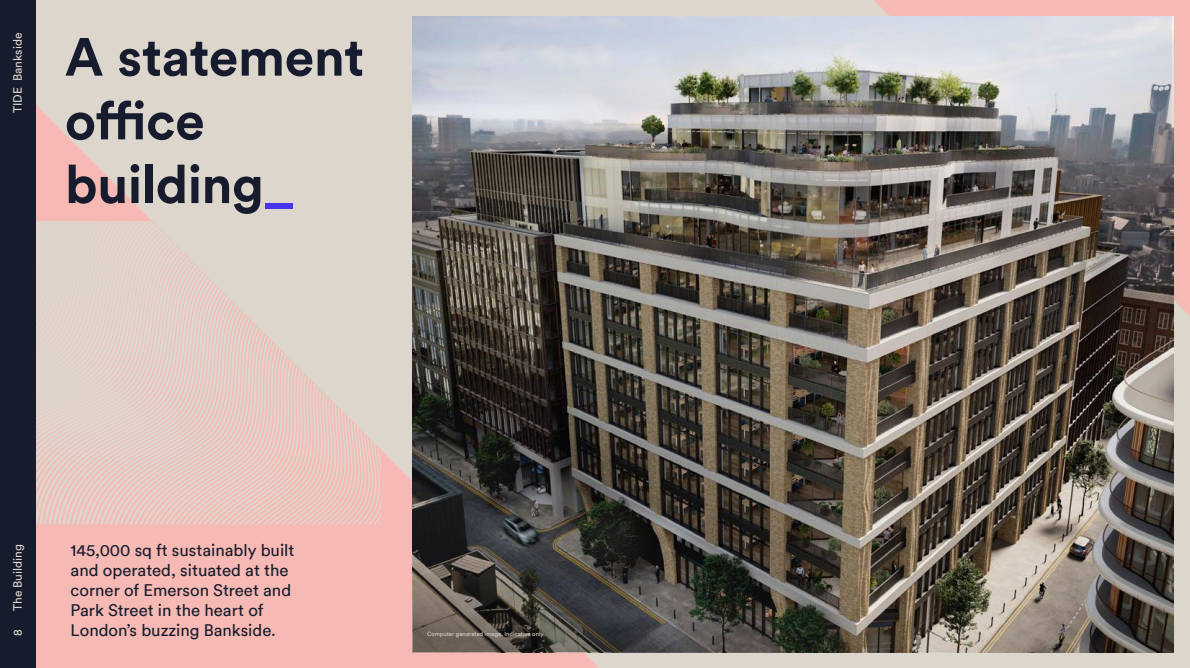
<style>
.page{position:relative;width:1190px;height:668px;background:#fff}
.page>*{position:absolute;margin:0;border:0;box-sizing:border-box;transform-origin:0 0}
.t1{font:700 53.1px/63.7px "Circular Std";letter-spacing:-.01em;color:#161c2d}
.t2{font:16.8px/20.1px "Circular";color:#161c2d}
.t3{font:12px "Circular Std";color:#ddd6cc}
.t4{font:6px "Circular Std";color:#ddd6cc}
.s1{color:#4733ea}
</style>
<div class="page">
<div style="left:36px;top:0;width:1154px;height:668px;background:#ddd6cc"></div>
<div style="left:874px;top:0;width:316px;height:316px;background:#f6b9b3"></div>
<svg style="left:36px;top:105px;width:563px;height:563px"></svg>
<svg style="left:143px;top:221px;width:5px;height:303px"></svg>
<svg style="left:148px;top:221px;width:229px;height:303px"></svg>
<svg style="left:152px;top:222px;width:227px;height:302px"></svg>
<svg style="left:156px;top:224px;width:225px;height:300px"></svg>
<svg style="left:160px;top:226px;width:221px;height:298px"></svg>
<svg style="left:164px;top:229px;width:217px;height:295px"></svg>
<svg style="left:168px;top:231px;width:213px;height:293px"></svg>
<svg style="left:172px;top:233px;width:209px;height:291px"></svg>
<svg style="left:176px;top:236px;width:205px;height:288px"></svg>
<svg style="left:180px;top:238px;width:201px;height:286px"></svg>
<svg style="left:184px;top:240px;width:197px;height:284px"></svg>
<svg style="left:188px;top:243px;width:193px;height:281px"></svg>
<svg style="left:192px;top:245px;width:189px;height:279px"></svg>
<svg style="left:197px;top:247px;width:184px;height:277px"></svg>
<svg style="left:201px;top:250px;width:180px;height:274px"></svg>
<svg style="left:205px;top:252px;width:176px;height:272px"></svg>
<svg style="left:209px;top:254px;width:172px;height:270px"></svg>
<svg style="left:213px;top:256px;width:168px;height:268px"></svg>
<svg style="left:217px;top:259px;width:164px;height:265px"></svg>
<svg style="left:221px;top:261px;width:160px;height:263px"></svg>
<svg style="left:225px;top:263px;width:156px;height:261px"></svg>
<svg style="left:229px;top:266px;width:152px;height:258px"></svg>
<svg style="left:233px;top:268px;width:148px;height:256px"></svg>
<svg style="left:237px;top:270px;width:144px;height:254px"></svg>
<svg style="left:242px;top:273px;width:139px;height:251px"></svg>
<svg style="left:246px;top:275px;width:135px;height:249px"></svg>
<svg style="left:250px;top:277px;width:131px;height:247px"></svg>
<svg style="left:254px;top:280px;width:127px;height:244px"></svg>
<img style="left:413px;top:16px;width:761px;height:636px">
<img style="left:413px;top:515px;width:749px;height:137px">
<div style="left:0;top:0;width:36px;height:668px;background:#161c2d"></div>
<p class="t3" style="left:10px;top:113px;width:82px;rotate:-90deg">TIDE Bankside</p>
<h1 class="t1" style="left:65px;top:24px;width:301px">A statement office building<span class="s1">_</span></h1>
<p class="t3" style="left:10px;top:611px;width:68px;rotate:-90deg">The Building</p>
<p class="t3" style="left:10px;top:636px;width:8px;rotate:-90deg">8</p>
<p class="t2" style="left:71px;top:539px;width:225px">145,000 sq ft sustainably built and operated, situated at the corner of Emerson Street and<br>Park Street in the heart of<br>London’s buzzing Bankside.</p>
<p class="t4" style="left:427px;top:630px;width:119px">Computer generated image. Indicative only.</p>
</div>
